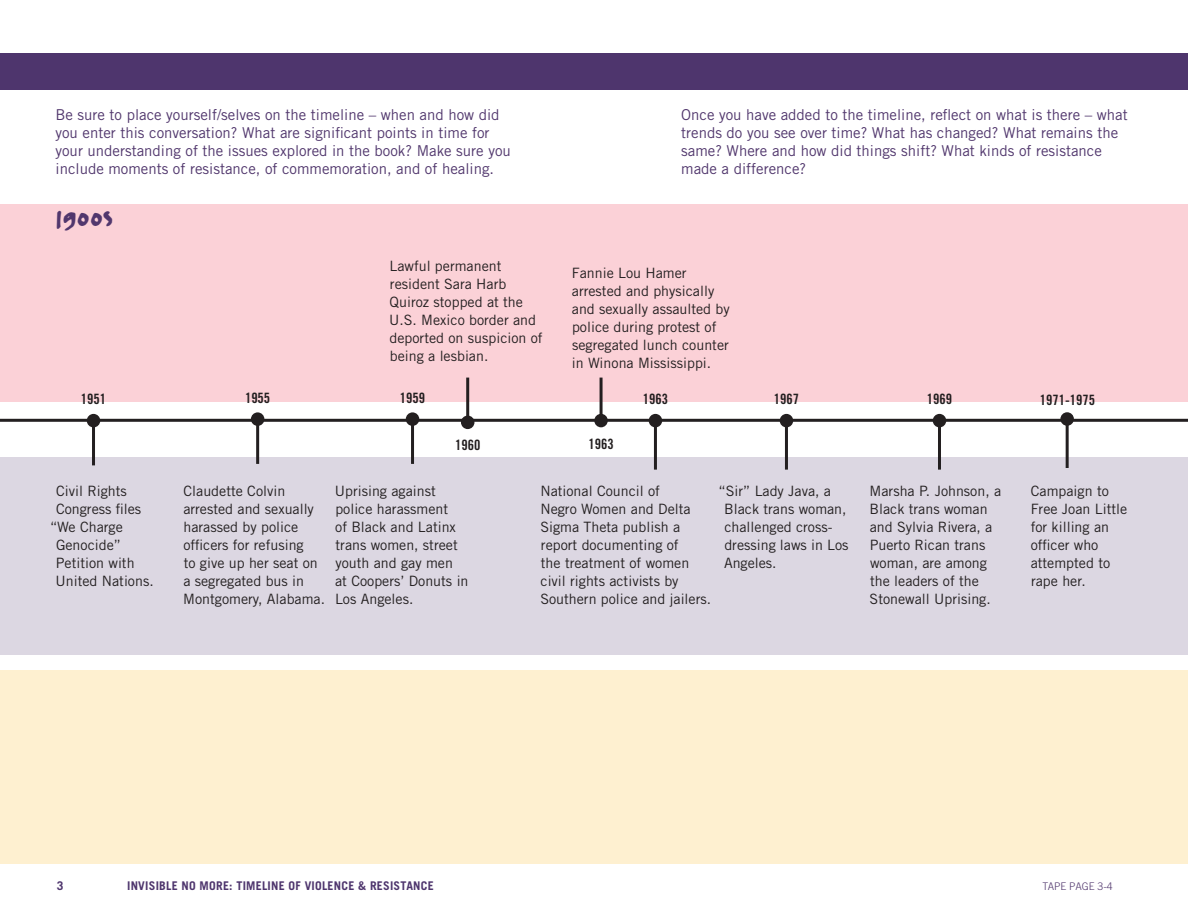
<style>
.page{position:relative;width:1188px;height:918px;background:#fff}
.page>*{position:absolute;margin:0;border:0;box-sizing:border-box;transform-origin:0 0}
.Eras{font:39px "FF Erikrighthand Caps";color:#51376d}
.t1{font:15px/18px "Trade Gothic";color:#51376d}
.Timeline_info{font:14.25px/18px "Trade Gothic";color:#231f20}
.t2{font:14.25px "Trade Gothic Bold Cond Twenty";color:#231f20}
.Folio{font:700 12px "Trade Gothic";letter-spacing:.02em;color:#4e356d}
.t3{font:300 10.5px "Trade Gothic";color:#51376d}
</style>
<div class="page">
<div style="left:0;top:458px;width:1188px;height:197px;background:#dcd7e2"></div>
<div style="left:0;top:671px;width:1188px;height:193px;background:#fef0d0"></div>
<div style="left:0;top:204px;width:1188px;height:198px;background:#fbd1d7"></div>
<hr style="left:0;top:419px;width:1188px;height:3px;background:#231f20">
<hr style="left:92px;top:421px;width:3px;height:44px;background:#231f20">
<div style="left:87px;top:414px;width:13px;height:13px;background:#231f20;border-radius:50%"></div>
<hr style="left:256px;top:419px;width:3px;height:45px;background:#231f20">
<div style="left:251px;top:412px;width:13px;height:14px;background:#231f20;border-radius:50%"></div>
<hr style="left:411px;top:419px;width:3px;height:45px;background:#231f20">
<div style="left:406px;top:412px;width:13px;height:14px;background:#231f20;border-radius:50%"></div>
<hr style="left:466px;top:378px;width:3px;height:44px;background:#231f20">
<div style="left:461px;top:416px;width:13px;height:13px;background:#231f20;border-radius:50%"></div>
<hr style="left:938px;top:421px;width:3px;height:49px;background:#231f20">
<div style="left:933px;top:414px;width:13px;height:13px;background:#231f20;border-radius:50%"></div>
<hr style="left:1066px;top:419px;width:3px;height:49px;background:#231f20">
<div style="left:1060px;top:412px;width:14px;height:14px;background:#231f20;border-radius:50%"></div>
<hr style="left:785px;top:421px;width:3px;height:49px;background:#231f20">
<div style="left:780px;top:414px;width:13px;height:13px;background:#231f20;border-radius:50%"></div>
<hr style="left:654px;top:421px;width:3px;height:49px;background:#231f20">
<div style="left:649px;top:414px;width:13px;height:13px;background:#231f20;border-radius:50%"></div>
<hr style="left:600px;top:378px;width:3px;height:43px;background:#231f20">
<div style="left:594px;top:414px;width:14px;height:13px;background:#231f20;border-radius:50%"></div>
<div style="left:0;top:54px;width:1188px;height:36px;background:#4e356d"></div>
<p class="t1" style="left:56px;top:105px;width:457px">Be sure to place yourself/selves on the timeline – when and how did you enter this conversation? What are significant points in time for your understanding of the issues explored in the book? Make sure you include moments of resistance, of commemoration, and of healing.</p>
<p class="t1" style="left:681px;top:105px;width:448px">Once you have added to the timeline, reflect on what is there – what trends do you see over time? What has changed? What remains the same? Where and how did things shift? What kinds of resistance made a difference?</p>
<p class="Eras" style="left:56px;top:190px;width:59px">1900s</p>
<p class="Timeline_info" style="left:389px;top:257px;width:155px">Lawful permanent resident Sara Harb<br>Quiroz stopped at the<br>U.S. Mexico border and deported on suspicion of being a lesbian.</p>
<p class="Timeline_info" style="left:572px;top:264px;width:159px">Fannie Lou Hamer arrested and physically and sexually assaulted by police during protest of segregated lunch counter in Winona Mississippi.</p>
<p class="t2" style="left:81px;top:390px;width:27px">1951</p>
<p class="t2" style="left:245px;top:389px;width:27px">1955</p>
<p class="t2" style="left:400px;top:389px;width:27px">1959</p>
<p class="t2" style="left:455px;top:436px;width:27px">1960</p>
<p class="Timeline_info" style="left:56px;top:481px;width:72px">Civil Rights</p>
<p class="Timeline_info" style="left:56px;top:499px;width:87px">Congress files</p>
<p class="Timeline_info" style="left:50px;top:517px;width:74px">“We Charge</p>
<p class="Timeline_info" style="left:56px;top:535px;width:66px">Genocide”</p>
<p class="Timeline_info" style="left:56px;top:553px;width:80px">Petition with</p>
<p class="Timeline_info" style="left:56px;top:571px;width:100px">United Nations.</p>
<p class="Timeline_info" style="left:183px;top:481px;width:143px">Claudette Colvin arrested and sexually harassed by police officers for refusing<br>to give up her seat on a segregated bus in<br>Montgomery, Alabama.</p>
<p class="Timeline_info" style="left:335px;top:481px;width:135px">Uprising against police harassment<br>of Black and Latinx trans women, street youth and gay men<br>at Coopers’ Donuts in<br>Los Angeles.</p>
<p class="t2" style="left:588px;top:436px;width:27px">1963</p>
<p class="t2" style="left:643px;top:390px;width:27px">1963</p>
<p class="t2" style="left:774px;top:390px;width:27px">1967</p>
<p class="t2" style="left:927px;top:390px;width:27px">1969</p>
<p class="t2" style="left:1040px;top:391px;width:57px">1971-1975</p>
<p class="Timeline_info" style="left:540px;top:481px;width:172px">National Council of<br>Negro Women and Delta<br>Sigma Theta publish a report documenting of<br>the treatment of women civil rights activists by<br>Southern police and jailers.</p>
<p class="Timeline_info" style="left:724px;top:481px;width:126px;text-indent:-5px">“Sir” Lady Java, a<br>Black trans woman, challenged cross&shy;dressing laws in Los<br>Angeles.</p>
<p class="Timeline_info" style="left:870px;top:481px;width:133px">Marsha P. Johnson, a<br>Black trans woman and Sylvia Rivera, a<br>Puerto Rican trans woman, are among the leaders of the<br>Stonewall Uprising.</p>
<p class="Timeline_info" style="left:1031px;top:481px;width:98px">Campaign to<br>Free Joan Little for killing an officer who attempted to rape her.</p>
<p class="Folio" style="left:57px;top:878px;width:8px">3</p>
<p class="Folio" style="left:127px;top:878px;width:308px">INVISIBLE NO MORE: TIMELINE OF VIOLENCE &amp; RESISTANCE</p>
<p class="t3" style="left:1043px;top:880px;width:72px">TAPE PAGE 3-4</p>
</div>
